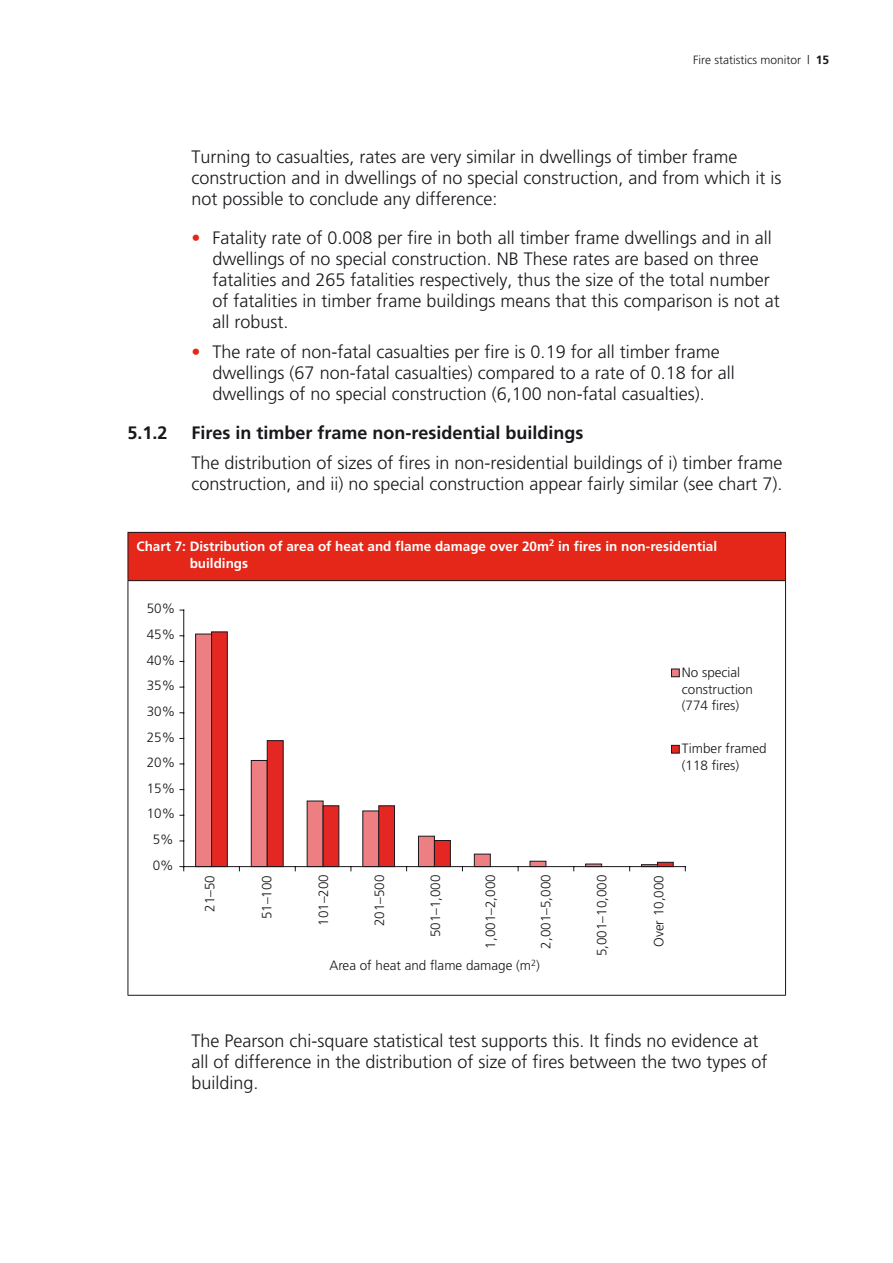
<style>
.page{position:relative;width:893px;height:1263px;background:#fff}
.page>*{position:absolute;margin:0;border:0;box-sizing:border-box;transform-origin:0 0}
.BODY_num{font:300 18px/21px "Frutiger";color:#1a171c}
.BODY_num_Bullet{font:300 18px/21px "Frutiger";color:#1a171c}
.C{font:700 18px "Frutiger";color:#1a171c}
.t1{font:300 13.5px/16.8px "Frutiger";color:#1a171c}
.TABLE_HEAD{font:700 13.5px/16.5px "Frutiger";color:#fff}
.t2{font:300 12px "Frutiger";color:#1a171c}
.s1{font-weight:700}
.s2{color:#e42718}
</style>
<div class="page">
<div style="left:128px;top:532px;width:657px;height:49px;background:#e42718"></div>
<hr style="left:128px;top:532px;width:658px;height:1px;background:#1a171c">
<hr style="left:128px;top:533px;width:1px;height:47px;background:#1a171c">
<hr style="left:785px;top:533px;width:1px;height:47px;background:#1a171c">
<hr style="left:128px;top:580px;width:658px;height:1px;background:#1a171c">
<hr style="left:128px;top:581px;width:1px;height:414px;background:#1a171c">
<hr style="left:785px;top:581px;width:1px;height:414px;background:#1a171c">
<hr style="left:128px;top:995px;width:658px;height:1px;background:#1a171c">
<div style="left:195px;top:634px;width:17px;height:233px;background:#ed7e82;border:1px solid #1a171c"></div>
<div style="left:251px;top:760px;width:17px;height:107px;background:#ed7e82;border:1px solid #1a171c"></div>
<div style="left:307px;top:801px;width:16px;height:66px;background:#ed7e82"></div>
<div style="left:362px;top:810px;width:17px;height:57px;background:#ed7e82"></div>
<div style="left:418px;top:836px;width:17px;height:31px;background:#ed7e82;border:1px solid #1a171c"></div>
<div style="left:474px;top:854px;width:17px;height:13px;background:#ed7e82;border:1px solid #1a171c"></div>
<svg style="left:530px;top:861px;width:16px;height:5px"></svg>
<hr style="left:585px;top:864px;width:17px;height:3px;background:#ed7e82">
<div style="left:641px;top:864px;width:17px;height:3px;background:#ed7e82;border:1px solid #1a171c"></div>
<div style="left:211px;top:631px;width:17px;height:236px;background:#e42723;border:1px solid #1a171c"></div>
<div style="left:267px;top:740px;width:17px;height:127px;background:#e42723;border:1px solid #1a171c"></div>
<div style="left:323px;top:805px;width:16px;height:62px;background:#e42723"></div>
<div style="left:378px;top:805px;width:17px;height:62px;background:#e42723;border:1px solid #1a171c"></div>
<div style="left:434px;top:840px;width:17px;height:27px;background:#e42723;border:1px solid #1a171c"></div>
<svg style="left:657px;top:862px;width:17px;height:4px"></svg>
<hr style="left:183px;top:610px;width:1px;height:257px;background:#1a171c">
<hr style="left:184px;top:866px;width:501px;height:1px;background:#1a171c">
<div style="left:671px;top:669px;width:9px;height:8px;background:#ed7e82;border:1px solid #1a171c"></div>
<div style="left:671px;top:745px;width:9px;height:8px;background:#e42723;border:1px solid #1a171c"></div>
<p class="t2" style="left:693px;top:53px;width:137px">Fire statistics monitor | <span class="s1">15</span></p>
<p class="BODY_num" style="left:191px;top:146px;width:592px">Turning to casualties, rates are very similar in dwellings of timber frame construction and in dwellings of no special construction, and from which it is not possible to conclude any difference:</p>
<p class="BODY_num_Bullet" style="left:213px;top:227px;width:569px;text-indent:-21px"><span class="s2">•</span> Fatality rate of 0.008 per fire in both all timber frame dwellings and in all dwellings of no special construction. NB These rates are based on three fatalities and 265 fatalities respectively, thus the size of the total number of fatalities in timber frame buildings means that this comparison is not at all robust.</p>
<p class="BODY_num_Bullet" style="left:213px;top:341px;width:524px;text-indent:-21px"><span class="s2">•</span> The rate of non-fatal casualties per fire is 0.19 for all timber frame dwellings (67 non-fatal casualties) compared to a rate of 0.18 for all dwellings of no special construction (6,100 non-fatal casualties).</p>
<p class="C" style="left:128px;top:422px;width:42px">5.1.2</p>
<p class="C" style="left:191px;top:422px;width:394px">Fires in timber frame non-residential buildings</p>
<p class="BODY_num" style="left:191px;top:452px;width:593px">The distribution of sizes of fires in non-residential buildings of i) timber frame construction, and ii) no special construction appear fairly similar (see chart 7).</p>
<p class="TABLE_HEAD" style="left:190px;top:538px;width:529px;text-indent:-53px">Chart 7: Distribution of area of heat and flame damage over 20m<sup>2</sup> in fires in non-residential buildings</p>
<p class="t1" style="left:147px;top:600px;width:30px">50%</p>
<p class="t1" style="left:147px;top:626px;width:30px">45%</p>
<p class="t1" style="left:147px;top:651px;width:30px">40%</p>
<p class="t1" style="left:147px;top:677px;width:30px">35%</p>
<p class="t1" style="left:147px;top:703px;width:30px">30%</p>
<p class="t1" style="left:147px;top:729px;width:30px">25%</p>
<p class="t1" style="left:147px;top:754px;width:30px">20%</p>
<p class="t1" style="left:147px;top:780px;width:30px">15%</p>
<p class="t1" style="left:147px;top:805px;width:30px">10%</p>
<p class="t1" style="left:153px;top:831px;width:22px">5%</p>
<p class="t1" style="left:153px;top:857px;width:22px">0%</p>
<p class="t1" style="left:682px;top:664px;width:73px">No special construction (774 fires)</p>
<p class="t1" style="left:682px;top:740px;width:86px">Timber framed (118 fires)</p>
<p class="t1" style="left:201px;top:912px;width:38px;rotate:-90deg">21–50</p>
<p class="t1" style="left:258px;top:919px;width:46px;rotate:-90deg">51–100</p>
<p class="t1" style="left:315px;top:926px;width:53px;rotate:-90deg">101–200</p>
<p class="t1" style="left:371px;top:926px;width:53px;rotate:-90deg">201–500</p>
<p class="t1" style="left:427px;top:937px;width:64px;rotate:-90deg">501–1,000</p>
<p class="t1" style="left:482px;top:948px;width:76px;rotate:-90deg">1,001–2,000</p>
<p class="t1" style="left:537px;top:949px;width:76px;rotate:-90deg">2,001–5,000</p>
<p class="t1" style="left:593px;top:956px;width:83px;rotate:-90deg">5,001–10,000</p>
<p class="t1" style="left:650px;top:947px;width:73px;rotate:-90deg">Over 10,000</p>
<p class="t1" style="left:329px;top:957px;width:212px">Area of heat and flame damage (m<sup>2</sup>)</p>
<p class="BODY_num" style="left:191px;top:1030px;width:578px">The Pearson chi-square statistical test supports this. It finds no evidence at all of difference in the distribution of size of fires between the two types of building.</p>
</div>
